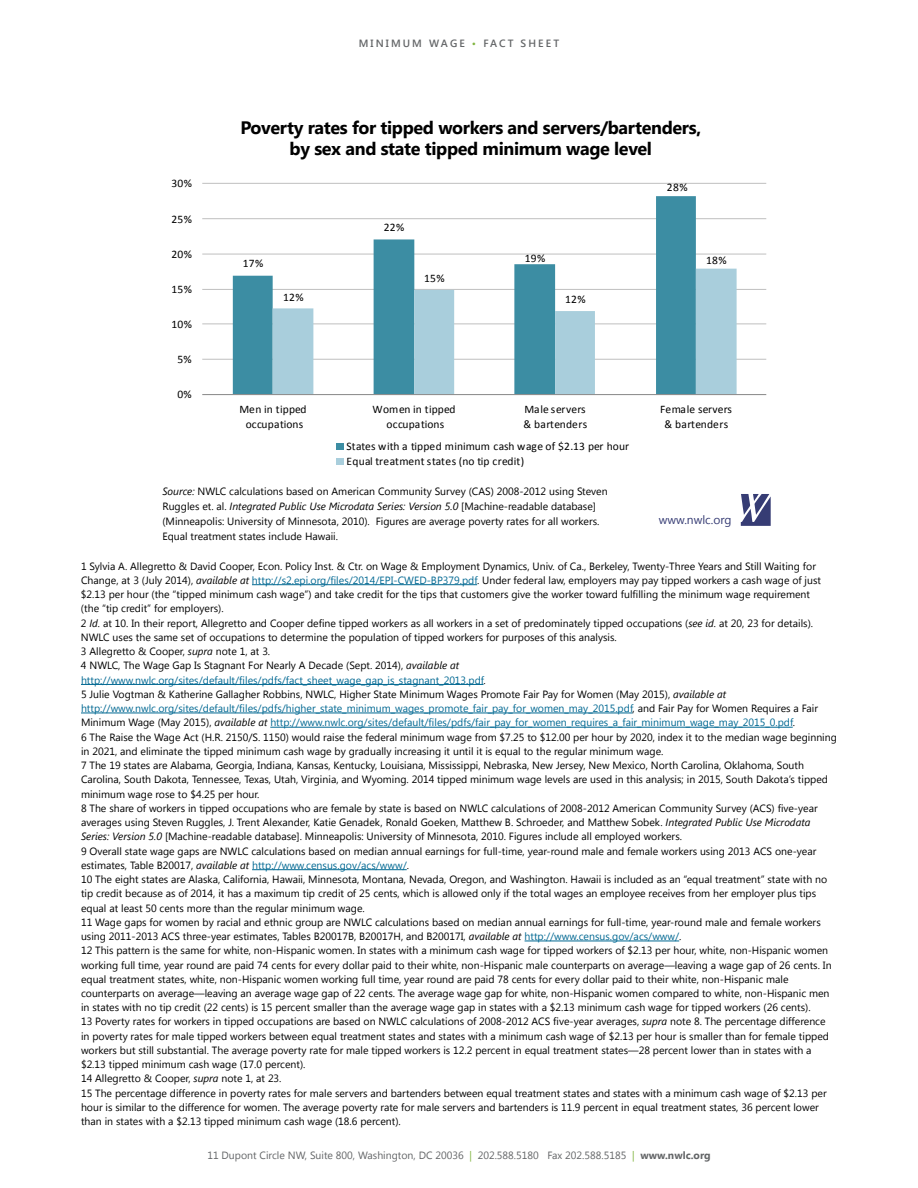
<style>
.page{position:relative;width:918px;height:1188px;background:#fff}
.page>*{position:absolute;margin:0;border:0;box-sizing:border-box;transform-origin:0 0}
.t1{font:700 18px/21px "Segoe UI";letter-spacing:-.02em;color:#000;text-align:center}
.t2{font:700 16.8px/20.4px "Calibri";color:#000;text-align:center}
.t3{font:12px "Segoe UI";color:#363c74}
.t4{font:11.55px/14.1px "Calibri";letter-spacing:.015em;color:#000;text-align:center}
.t5{font:10.65px "Calibri";letter-spacing:.02em;color:#000}
.t6{font:10.5px/14.2px "Segoe UI";color:#000}
.t7{font:10.5px "Segoe UI";color:#636567}
.t8{font:600 10.5px "Segoe UI";letter-spacing:.2em;color:#636567}
.s1{color:#81b541}
.s2{font-style:italic}
.s3{color:#006892}
.s4{font-weight:700}
</style>
<div class="page">
<hr style="left:202px;top:359px;width:564px;height:1px;background:#bfbfbf">
<hr style="left:202px;top:323px;width:564px;height:1px;background:#bfbfbf">
<hr style="left:202px;top:289px;width:564px;height:1px;background:#bfbfbf">
<hr style="left:202px;top:254px;width:564px;height:1px;background:#bfbfbf">
<hr style="left:202px;top:218px;width:564px;height:1px;background:#bfbfbf">
<hr style="left:202px;top:183px;width:564px;height:1px;background:#bfbfbf">
<svg style="left:233px;top:196px;width:463px;height:198px"></svg>
<svg style="left:273px;top:269px;width:464px;height:125px"></svg>
<hr style="left:202px;top:394px;width:564px;height:1px;background:#868686">
<div style="left:336px;top:444px;width:8px;height:6px;background:#3c8da3"></div>
<div style="left:336px;top:459px;width:8px;height:6px;background:#a9cedc"></div>
<svg style="left:741px;top:494px;width:30px;height:32px"></svg>
<hr style="left:252px;top:584px;width:225px;height:1px;background:#006892">
<hr style="left:81px;top:684px;width:403px;height:1px;background:#006892">
<hr style="left:81px;top:713px;width:552px;height:1px;background:#006892">
<hr style="left:270px;top:727px;width:523px;height:1px;background:#006892">
<hr style="left:252px;top:869px;width:155px;height:1px;background:#006892">
<hr style="left:525px;top:941px;width:154px;height:1px;background:#006892">
<p class="t8" style="left:359px;top:35px;width:202px">MINIM UM WAGE <span class="s1">•</span> FACT SHEET</p>
<p class="t4" style="left:171px;top:177px;width:22px">30%</p>
<p class="t4" style="left:171px;top:212px;width:22px">25%</p>
<p class="t4" style="left:171px;top:247px;width:22px">20%</p>
<p class="t4" style="left:171px;top:282px;width:22px">15%</p>
<p class="t4" style="left:171px;top:317px;width:22px">10%</p>
<p class="t4" style="left:177px;top:352px;width:16px">5%</p>
<p class="t4" style="left:177px;top:387px;width:16px">0%</p>
<h1 class="t1" style="left:240px;top:116px;width:462px">Poverty rates for tipped workers and servers/bartenders, by sex and state tipped minimum wage level</h1>
<h2 class="t2" style="left:231px;top:125px;width:508px">Poverty rates for tipped workers and servers/bartenders, by sex and state tipped minimum wage level</h2>
<p class="t4" style="left:243px;top:256px;width:22px">17%</p>
<p class="t4" style="left:283px;top:290px;width:22px">12%</p>
<p class="t4" style="left:384px;top:220px;width:22px">22%</p>
<p class="t4" style="left:424px;top:271px;width:22px">15%</p>
<p class="t4" style="left:525px;top:251px;width:22px">19%</p>
<p class="t4" style="left:565px;top:292px;width:22px">12%</p>
<p class="t4" style="left:667px;top:181px;width:22px">28%</p>
<p class="t4" style="left:706px;top:253px;width:22px">18%</p>
<p class="t4" style="left:240px;top:403px;width:69px">Men in tipped occupations</p>
<p class="t4" style="left:372px;top:403px;width:85px">Women in tipped occupations</p>
<p class="t4" style="left:524px;top:403px;width:65px;text-align:left">Male servers &amp; bartenders</p>
<p class="t4" style="left:660px;top:403px;width:73px">Female servers &amp; bartenders</p>
<p class="t4" style="left:346px;top:439px;width:284px;line-height:14.9px;text-align:left">States with a tipped minimum cash wage of $2.13 per hour<br>Equal treatment states (no tip credit)</p>
<p class="t5" style="left:171px;top:504px;width:238px">poverty rates. Equal treatment states include Hawaii.</p>
<p class="t6" style="left:162px;top:483px;width:447px;line-height:15px"><span class="s2">Source:</span> NWLC calculations based on American Community Survey (CAS) 2008-2012 using Steven Ruggles et. al. <span class="s2">Integrated Public Use Microdata Series: Version 5.0</span> [Machine-readable database] (Minneapolis: University of Minnesota, 2010). Figures are average poverty rates for all workers.<br>Equal treatment states include Hawaii.</p>
<p class="t3" style="left:659px;top:512px;width:74px">www.nwlc.org</p>
<p class="t6" style="left:81px;top:558px;width:757px">1 Sylvia A. Allegretto &amp; David Cooper, Econ. Policy Inst. &amp; Ctr. on Wage &amp; Employment Dynamics, Univ. of Ca., Berkeley, Twenty-Three Years and Still Waiting for Change, at 3 (July 2014), <span class="s2">available at</span> <span class="s3">http://s2.epi.org/files/2014/EPI-CWED-BP379.pdf</span>. Under federal law, employers may pay tipped workers a cash wage of just $2.13 per hour (the “tipped minimum cash wage”) and take credit for the tips that customers give the worker toward fulfilling the minimum wage requirement<br>(the “tip credit” for employers).<br>2 <span class="s2">Id.</span> at 10. In their report, Allegretto and Cooper define tipped workers as all workers in a set of predominately tipped occupations (<span class="s2">see id.</span> at 20, 23 for details).<br>NWLC uses the same set of occupations to determine the population of tipped workers for purposes of this analysis.<br>3 Allegretto &amp; Cooper, <span class="s2">supra</span> note 1, at 3.<br>4 NWLC, The Wage Gap Is Stagnant For Nearly A Decade (Sept. 2014), <span class="s2">available at </span><span class="s3">http://www.nwlc.org/sites/default/files/pdfs/fact_sheet_wage_gap_is_stagnant_2013.pdf</span>.<br>5 Julie Vogtman &amp; Katherine Gallagher Robbins, NWLC, Higher State Minimum Wages Promote Fair Pay for Women (May 2015), <span class="s2">available at </span><span class="s3">http://www.nwlc.org/sites/default/files/pdfs/higher_state_minimum_wages_promote_fair_pay_for_women_may_2015.pdf</span>, and Fair Pay for Women Requires a Fair Minimum Wage (May 2015), <span class="s2">available at</span> <span class="s3">http://www.nwlc.org/sites/default/files/pdfs/fair_pay_for_women_requires_a_fair_minimum_wage_may_2015_0.pdf</span>.<br>6 The Raise the Wage Act (H.R. 2150/S. 1150) would raise the federal minimum wage from $7.25 to $12.00 per hour by 2020, index it to the median wage beginning in 2021, and eliminate the tipped minimum cash wage by gradually increasing it until it is equal to the regular minimum wage.<br>7 The 19 states are Alabama, Georgia, Indiana, Kansas, Kentucky, Louisiana, Mississippi, Nebraska, New Jersey, New Mexico, North Carolina, Oklahoma, South Carolina, South Dakota, Tennessee, Texas, Utah, Virginia, and Wyoming. 2014 tipped minimum wage levels are used in this analysis; in 2015, South Dakota’s tipped minimum wage rose to $4.25 per hour.<br>8 The share of workers in tipped occupations who are female by state is based on NWLC calculations of 2008-2012 American Community Survey (ACS) five-year averages using Steven Ruggles, J. Trent Alexander, Katie Genadek, Ronald Goeken, Matthew B. Schroeder, and Matthew Sobek. <span class="s2">Integrated Public Use Microdata Series: Version 5.0</span> [Machine-readable database]. Minneapolis: University of Minnesota, 2010. Figures include all employed workers.<br>9 Overall state wage gaps are NWLC calculations based on median annual earnings for full-time, year-round male and female workers using 2013 ACS one-year estimates, Table B20017, <span class="s2">available at</span> <span class="s3">http://www.census.gov/acs/www/</span>.<br>10 The eight states are Alaska, California, Hawaii, Minnesota, Montana, Nevada, Oregon, and Washington. Hawaii is included as an “equal treatment” state with no tip credit because as of 2014, it has a maximum tip credit of 25 cents, which is allowed only if the total wages an employee receives from her employer plus tips equal at least 50 cents more than the regular minimum wage.<br>11 Wage gaps for women by racial and ethnic group are NWLC calculations based on median annual earnings for full-time, year-round male and female workers using 2011-2013 ACS three-year estimates, Tables B20017B, B20017H, and B20017I, <span class="s2">available at</span> <span class="s3">http://www.census.gov/acs/www/</span>.<br>12 This pattern is the same for white, non-Hispanic women. In states with a minimum cash wage for tipped workers of $2.13 per hour, white, non-Hispanic women working full time, year round are paid 74 cents for every dollar paid to their white, non-Hispanic male counterparts on average—leaving a wage gap of 26 cents. In equal treatment states, white, non-Hispanic women working full time, year round are paid 78 cents for every dollar paid to their white, non-Hispanic male counterparts on average—leaving an average wage gap of 22 cents. The average wage gap for white, non-Hispanic women compared to white, non-Hispanic men in states with no tip credit (22 cents) is 15 percent smaller than the average wage gap in states with a $2.13 minimum cash wage for tipped workers (26 cents).<br>13 Poverty rates for workers in tipped occupations are based on NWLC calculations of 2008-2012 ACS five-year averages, <span class="s2">supra</span> note 8. The percentage difference<br>in poverty rates for male tipped workers between equal treatment states and states with a minimum cash wage of $2.13 per hour is smaller than for female tipped workers but still substantial. The average poverty rate for male tipped workers is 12.2 percent in equal treatment states—28 percent lower than in states with a $2.13 tipped minimum cash wage (17.0 percent).<br>14 Allegretto &amp; Cooper, <span class="s2">supra</span> note 1, at 23.<br>15 The percentage difference in poverty rates for male servers and bartenders between equal treatment states and states with a minimum cash wage of $2.13 per hour is similar to the difference for women. The average poverty rate for male servers and bartenders is 11.9 percent in equal treatment states, 36 percent lower than in states with a $2.13 tipped minimum cash wage (18.6 percent).</p>
<p class="t7" style="left:207px;top:1148px;width:505px">11 Dupont Circle NW, Suite 800, Washington, DC 20036 <span class="s1">|</span> 202.588.5180 Fax 202.588.5185 <span class="s1">|</span> <span class="s4">www.nwlc.org</span></p>
</div>
